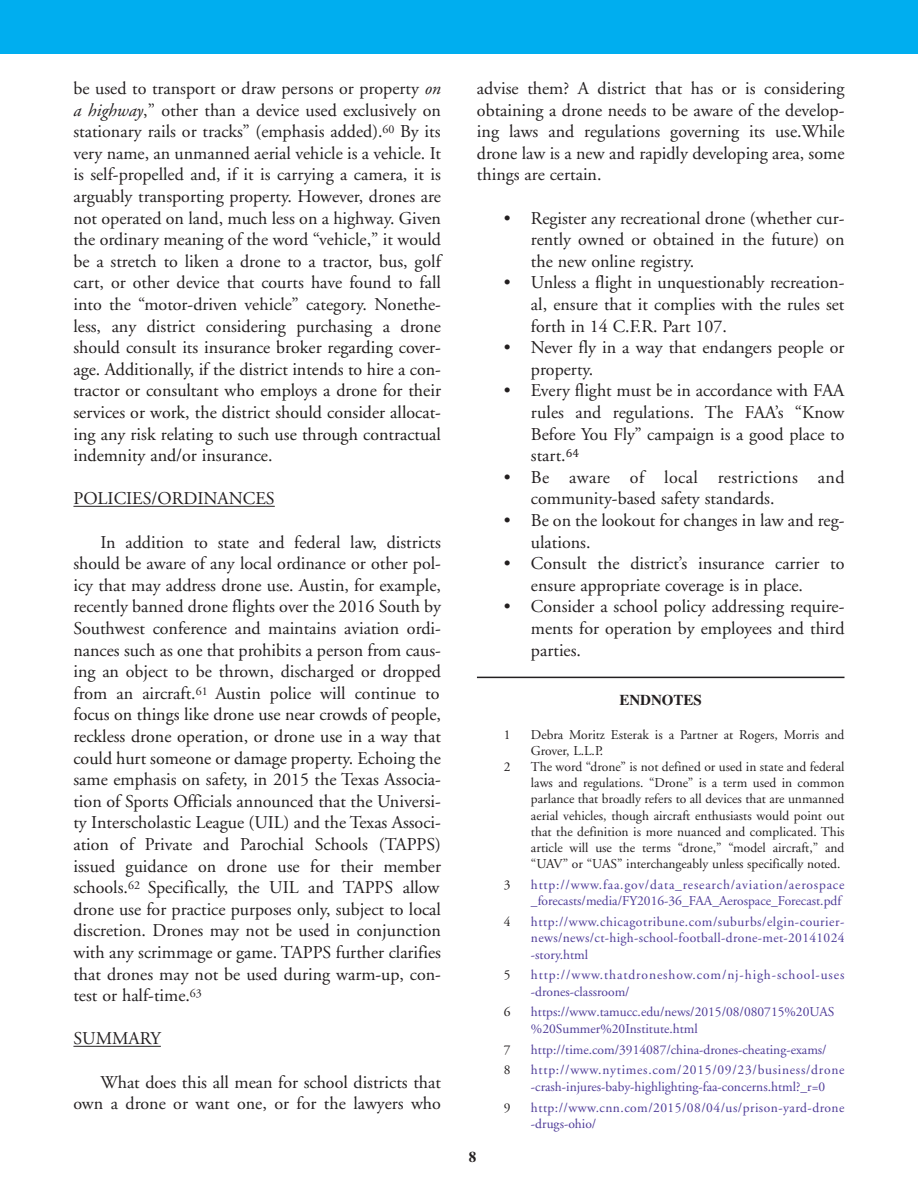
<style>
.page{position:relative;width:918px;height:1188px;background:#fff}
.page>*{position:absolute;margin:0;border:0;box-sizing:border-box;transform-origin:0 0}
.t1{font:18px/21.6px "Adobe Garamond";color:#231f20;text-align:justify}
.t2{font:700 15px "Times";color:#231f20}
.t3{font:13.5px/16.2px "Adobe Garamond";color:#4e3b98}
.t4{font:13.5px/16.2px "Adobe Garamond";color:#231f20}
.t5{font:13.5px/16.2px "Adobe Garamond";letter-spacing:.065em;color:#4e3b98}
.t6{font:13.5px/16.2px "Adobe Garamond";letter-spacing:.035em;color:#4e3b98}
.s1{font-style:italic}
.s2{color:#201c1a}
</style>
<div class="page">
<hr style="left:73px;top:506px;width:202px;height:1px;background:#231f20">
<hr style="left:73px;top:1046px;width:88px;height:1px;background:#231f20">
<hr style="left:477px;top:677px;width:368px;height:1px;background:#231f20">
<div style="left:0;top:0;width:918px;height:54px;background:#00aeef"></div>
<p class="t1" style="left:73px;top:79px;width:369px">be used to transport or draw persons or property <span class="s1">on a highway</span>,” other than a device used exclusively on stationary rails or tracks” (emphasis added).<sup>60</sup> By its very name, an unmanned aerial vehicle is a vehicle. It is self-propelled and, if it is carrying a camera, it is arguably transporting property. However, drones are not operated on land, much less on a highway. Given the ordinary meaning of the word “vehicle,” it would be a stretch to liken a drone to a tractor, bus, golf cart, or other device that courts have found to fall into the “motor-driven vehicle” category. Nonethe&shy;less, any district considering purchasing a drone should consult its <span class="s2">insurance broker regarding cover&shy;age. Additionally, if the district intends to hire a con&shy;tractor or consultant who employs a drone for their services or work, the district should consider allocat&shy;ing any risk relating to such use through contractual indemnity and/or insurance.</span></p>
<p class="t1" style="left:73px;top:489px;width:203px">POLICIES/ORDINANCES</p>
<p class="t1" style="left:73px;top:533px;width:369px;text-indent:27px">In addition to state and federal law, districts should be aware of any local ordinance or other pol&shy;icy that may address drone use. Austin, for example, recently banned drone flights over the 2016 South by Southwest conference and maintains aviation ordi&shy;nances such as one that prohibits a person from caus&shy;ing an object to be thrown, discharged or dropped from an aircraft.<sup>61</sup> Austin police will continue <span class="s2">to focus on things like drone use near crowds of people, reckless drone operation, or drone use in a way that could hurt someone or damage property.</span> Echoing the same emphasis on safety, in 2015 the Texas Associa&shy;tion of Sports Officials announced that the Universi&shy;ty Interscholastic League (UIL) and the Texas Associ&shy;ation of Private and Parochial Schools (TAPPS) issued guidance on drone use for their member schools.<sup>62</sup> Specifically, the UIL and TAPPS allow drone use for practice purposes only, subject to local discretion. Drones may not be used in conjunction with any scrimmage or game. TAPPS further clarifies that drones may not be used during warm-up, con&shy;test or half-time.<sup>63</sup></p>
<p class="t1" style="left:73px;top:1029px;width:89px">SUMMARY</p>
<p class="t1" style="left:73px;top:1073px;width:369px;text-align:right">What does this all mean for school districts that own a drone or want one, or for the lawyers who</p>
<p class="t1" style="left:477px;top:79px;width:369px">advise them? A district that has or is considering obtaining a drone needs to be aware of the develop&shy;ing laws and regulations governing its use.While drone law is a new and rapidly developing area, some things are certain.</p>
<p class="t1" style="left:531px;top:209px;width:315px;text-indent:-27px">• Register any recreational drone (whether cur&shy;rently owned or obtained in the future) on the new online registry.</p>
<p class="t1" style="left:531px;top:273px;width:315px;text-indent:-27px">• Unless a flight in unquestionably recreation&shy;al, ensure that it complies with the rules set forth in 14 C.F.R. Part 107.</p>
<p class="t1" style="left:531px;top:338px;width:315px;text-indent:-27px">• Never fly in a way that endangers people or property.</p>
<p class="t1" style="left:531px;top:381px;width:315px;text-indent:-27px">• Every flight must be in accordance with FAA rules and regulations. The FAA’s “Know Before You Fly” campaign is a good place to start.<sup>64</sup></p>
<p class="t1" style="left:531px;top:468px;width:315px;text-indent:-27px">• Be aware of local restrictions and community-based safety standards.</p>
<p class="t1" style="left:531px;top:511px;width:315px;text-indent:-27px">• Be on the lookout for changes in law and reg&shy;ulations.</p>
<p class="t1" style="left:531px;top:554px;width:315px;text-indent:-27px">• Consult the district’s insurance carrier to ensure appropriate coverage is in place.</p>
<p class="t1" style="left:531px;top:597px;width:315px;text-indent:-27px">• Consider a school policy addressing require&shy;ments for operation by employees and third parties.</p>
<p class="t2" style="left:619px;top:694px;width:84px">ENDNOTES</p>
<p class="t4" style="left:504px;top:727px;width:8px">1</p>
<p class="t4" style="left:531px;top:727px;width:315px">Debra Moritz Esterak is a Partner at Rogers, Morris and<br>Grover, L.L.P.</p>
<p class="t4" style="left:504px;top:760px;width:8px">2</p>
<p class="t4" style="left:531px;top:760px;width:315px;text-align:justify">The word “drone” is not defined or used in state and federal laws and regulations. “Drone” is a term used in common parlance that broadly refers to all devices that are unmanned aerial vehicles, though aircraft enthusiasts would point out that the definition is more nuanced and complicated. This article will use the terms “drone,” “model aircraft,” and “UAV” or “UAS” interchangeably unless specifically noted.</p>
<p class="t4" style="left:504px;top:878px;width:8px">3</p>
<p class="t3" style="left:531px;top:878px;width:315px">http://www.faa.gov/data_research/aviation/aerospace _forecasts/media/FY2016-36_FAA_Aerospace_Forecast.pdf</p>
<p class="t4" style="left:504px;top:915px;width:8px">4</p>
<p class="t3" style="left:531px;top:915px;width:315px;text-align:justify">http://www.chicagotribune.com/suburbs/elgin-courier&shy;news/news/ct-high-school-football-drone-met-20141024 -story.html</p>
<p class="t4" style="left:504px;top:968px;width:8px">5</p>
<p class="t5" style="left:531px;top:968px;width:315px">http://www.thatdroneshow.com/nj-high-school-uses -drones-classroom/</p>
<p class="t4" style="left:504px;top:1005px;width:8px">6</p>
<p class="t3" style="left:531px;top:1005px;width:305px">https://www.tamucc.edu/news/2015/08/080715%20UAS %20Summer%20Institute.html</p>
<p class="t4" style="left:504px;top:1042px;width:8px">7</p>
<p class="t3" style="left:531px;top:1042px;width:297px">http://time.com/3914087/china-drones-cheating-exams/</p>
<p class="t4" style="left:504px;top:1063px;width:8px">8</p>
<p class="t3" style="left:531px;top:1063px;width:315px">http://www.nytimes.com/2015/09/23/business/drone -crash-injures-baby-highlighting-faa-concerns.html?_r=0</p>
<p class="t4" style="left:504px;top:1100px;width:8px">9</p>
<p class="t6" style="left:531px;top:1100px;width:315px">http://www.cnn.com/2015/08/04/us/prison-yard-drone -drugs-ohio/</p>
<p class="t2" style="left:469px;top:1152px;width:9px">8</p>
</div>
